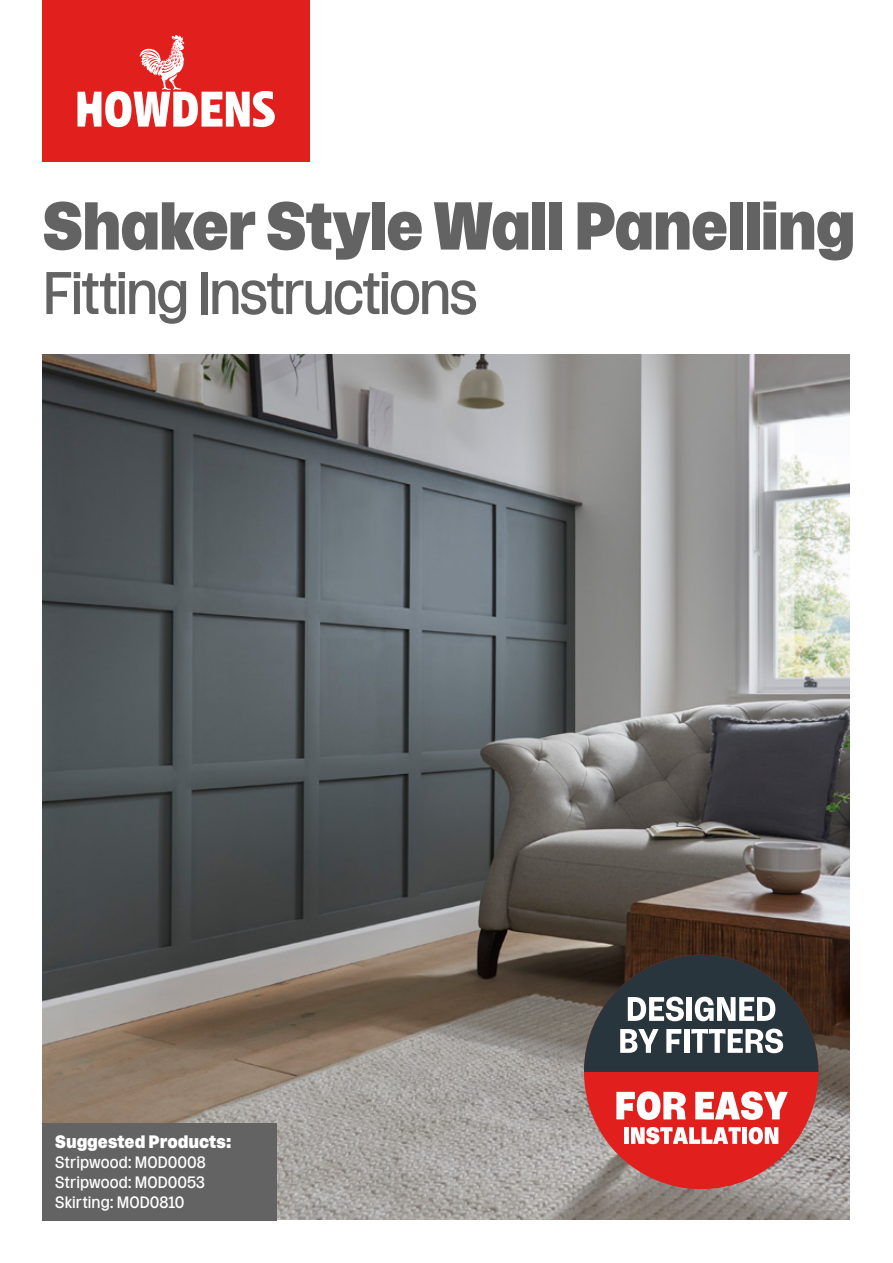
<style>
.page{position:relative;width:893px;height:1263px;background:#fff}
.page>*{position:absolute;margin:0;border:0;box-sizing:border-box;transform-origin:0 0}
.t1{font:900 67.5px "Rooster";letter-spacing:-.025em;color:#646363}
.t2{font:60px "Rooster";letter-spacing:-.045em;color:#646363}
.t3{font:900 18px "Rooster";color:#fff}
.t4{font:16.5px/19.8px "Rooster";color:#fff;text-align:justify}
</style>
<div class="page">
<img style="left:43px;top:354px;width:807px;height:866px">
<div style="left:43px;top:0;width:267px;height:162px;background:#e11f1d"></div>
<svg style="left:77px;top:35px;width:198px;height:92px"></svg>
<div style="left:584px;top:955px;width:234px;height:234px;background:#e11f1d;border-radius:50%"></div>
<svg style="left:584px;top:955px;width:234px;height:117px;background:#4f5355"></svg>
<svg style="left:616px;top:1091px;width:70px;height:29px"></svg>
<svg style="left:695px;top:1091px;width:93px;height:29px"></svg>
<div style="left:624px;top:1127px;width:5px;height:17px;background:#fff"></div>
<svg style="left:631px;top:1127px;width:110px;height:17px"></svg>
<div style="left:742px;top:1127px;width:5px;height:17px;background:#fff"></div>
<svg style="left:749px;top:1127px;width:29px;height:17px"></svg>
<div style="left:43px;top:1123px;width:234px;height:97px;background:#646363"></div>
<h1 class="t1" style="left:43px;top:190px;width:814px">Shaker Style Wall Panelling</h1>
<h2 class="t2" style="left:43px;top:261px;width:437px">Fitting Instructions</h2>
<p class="t3" style="left:55px;top:1132px;width:178px">Suggested Products:</p>
<p class="t4" style="left:55px;top:1152px;width:152px">Stripwood: MOD0008<br>Stripwood: MOD0053<br>Skirting: MOD0810</p>
</div>
